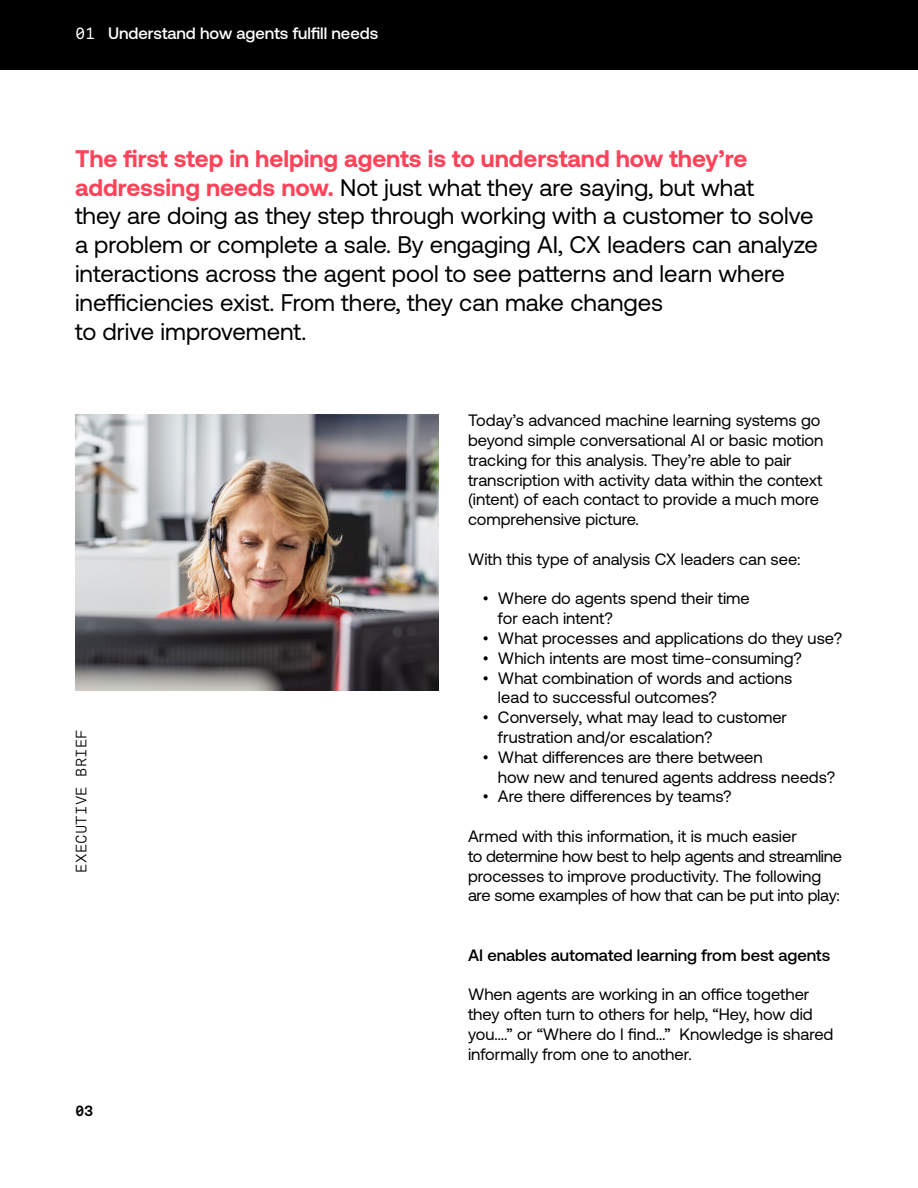
<style>
.page{position:relative;width:918px;height:1188px;background:#fff}
.page>*{position:absolute;margin:0;border:0;box-sizing:border-box;transform-origin:0 0}
.t1{font:24px/28.8px "Aeonik";color:#000}
.t2{font:16.5px/19.8px "Aeonik";color:#000}
.t3{font:500 16.5px "Aeonik";color:#000}
.t4{font:500 16.5px "Aeonik";color:#fff}
.t5{font:15px "Messina Sans Mono";letter-spacing:.01em;color:#000}
.t6{font:700 15px "Messina Sans Mono";color:#000}
.s1{font-family:"Messina Sans Mono";font-weight:400}
.s2{font-weight:700;color:#ff435a}
.s3{font-family:"DM Sans"}
</style>
<div class="page">
<div style="left:0;top:0;width:918px;height:69px;background:#000"></div>
<img style="left:75px;top:415px;width:364px;height:276px">
<p class="t4" style="left:75px;top:24px;width:305px"><span class="s1">01</span> Understand how agents fulfill needs</p>
<p class="t1" style="left:75px;top:144px;width:744px"><span class="s2">The first step in helping agents is to understand how they’re addressing needs now.</span> Not just what they are saying, but what<br>they are doing as they step through working with a customer to solve a problem or complete a sale. By engaging AI, CX leaders can analyze interactions across the agent pool to see patterns and learn where inefficiencies exist. From there, they can make changes<br>to drive improvement.</p>
<p class="t5" style="left:70px;top:873px;width:145px;rotate:-90deg">EXECUTIVE BRIEF</p>
<p class="t6" style="left:75px;top:1098px;width:20px">03</p>
<p class="t2" style="left:468px;top:411px;width:357px">Today’s advanced machine learning systems go beyond simple conversational AI or basic motion tracking for this analysis. They’re able to pair transcription with activity data within the context (intent) of each contact to provide a much more comprehensive picture.</p>
<p class="t2" style="left:468px;top:549px;width:334px">With this type of analysis CX leaders can see:</p>
<p class="t2" style="left:498px;top:589px;width:253px;text-indent:-15px"><span class="s3">•</span> Where do agents spend their time for each intent?</p>
<p class="t2" style="left:483px;top:628px;width:361px"><span class="s3">•</span> What processes and applications do they use?</p>
<p class="t2" style="left:483px;top:648px;width:321px"><span class="s3">•</span> Which intents are most time-consuming?</p>
<p class="t2" style="left:498px;top:668px;width:296px;text-indent:-15px"><span class="s3">•</span> What combination of words and actions lead to successful outcomes?</p>
<p class="t2" style="left:498px;top:708px;width:291px;text-indent:-15px"><span class="s3">•</span> Conversely, what may lead to customer frustration and/or escalation?</p>
<p class="t2" style="left:498px;top:747px;width:339px;text-indent:-15px"><span class="s3">•</span> What differences are there between<br>how new and tenured agents address needs?</p>
<p class="t2" style="left:483px;top:787px;width:250px"><span class="s3">•</span> Are there differences by teams?</p>
<p class="t2" style="left:468px;top:826px;width:376px">Armed with this information, it is much easier<br>to determine how best to help agents and streamline processes to improve productivity. The following are some examples of how that can be put into play:</p>
<p class="t3" style="left:468px;top:946px;width:364px">AI enables automated learning from best agents</p>
<p class="t2" style="left:468px;top:985px;width:367px">When agents are working in an office together they often turn to others for help, “Hey, how did you….” or “Where do I find…” Knowledge is shared informally from one to another.</p>
</div>
